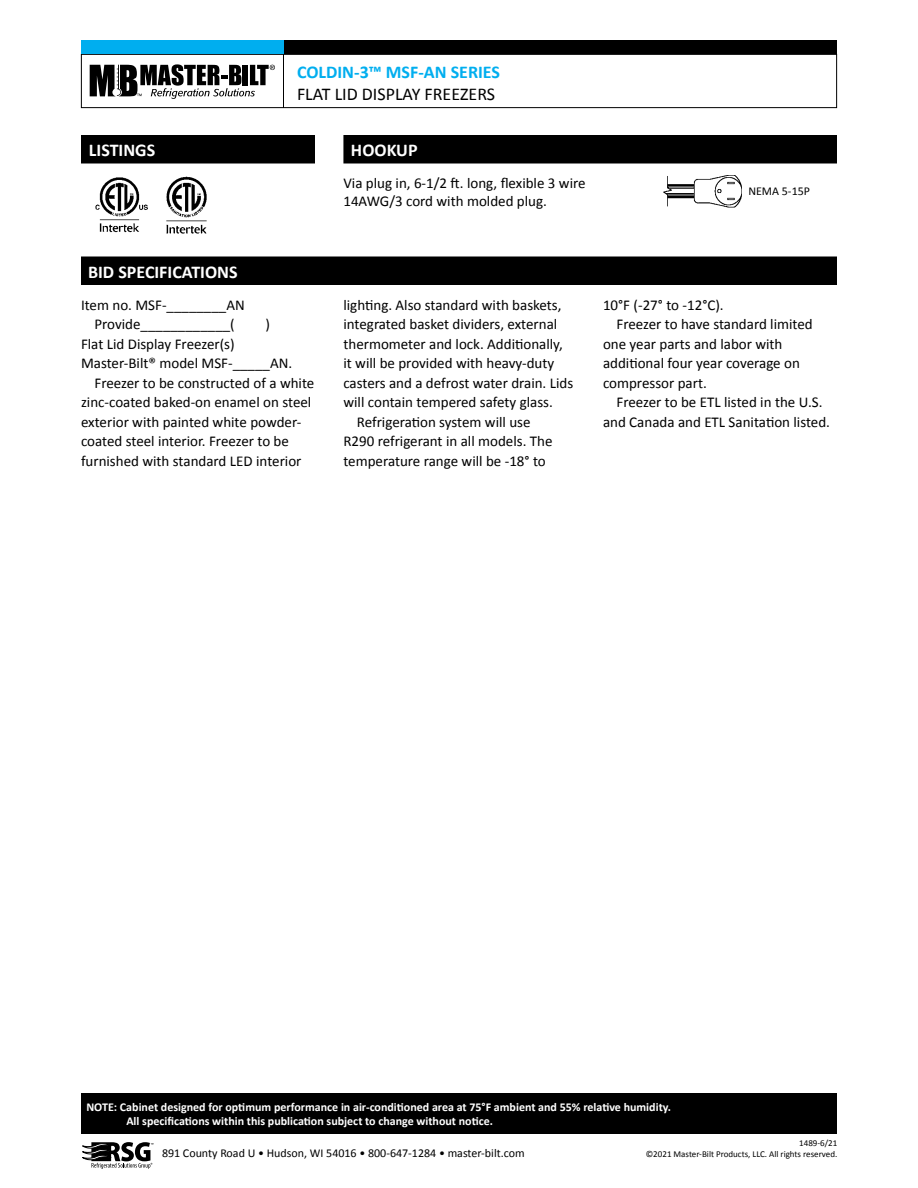
<style>
.page{position:relative;width:918px;height:1188px;background:#fff}
.page>*{position:absolute;margin:0;border:0;box-sizing:border-box;transform-origin:0 0}
.t1{font:700 18px "Calibri";color:#fff}
.t2{font:18px "Calibri";color:#000}
.t3{font:700 18px "Calibri";color:#00aeef}
.t4{font:15px/19.5px "Calibri";color:#000;text-align:center}
.t5{font:700 12px/14.4px "Calibri";color:#fff}
.t6{font:12px "Calibri";color:#000}
.t7{font:9px/10.8px "Calibri";color:#000;text-align:right}
</style>
<div class="page">
<div style="left:81px;top:1094px;width:756px;height:40px;background:#000"></div>
<svg style="left:82px;top:1142px;width:72px;height:27px"></svg>
<div style="left:81px;top:54px;width:756px;height:54px;border:1px solid #000"></div>
<hr style="left:283px;top:54px;width:1px;height:54px;background:#000">
<div style="left:81px;top:40px;width:756px;height:14px;background:#000"></div>
<div style="left:81px;top:40px;width:203px;height:14px;background:#00aeef"></div>
<svg style="left:90px;top:64px;width:185px;height:35px"></svg>
<div style="left:84px;top:259px;width:750px;height:23px;background:#000"></div>
<div style="left:81px;top:256px;width:756px;height:29px;border:2px solid #000"></div>
<img style="left:663px;top:176px;width:79px;height:31px">
<div style="left:84px;top:138px;width:228px;height:23px;background:#000"></div>
<div style="left:81px;top:135px;width:234px;height:29px;border:2px solid #000"></div>
<div style="left:346px;top:138px;width:488px;height:23px;background:#000"></div>
<div style="left:343px;top:135px;width:494px;height:29px;border:2px solid #000"></div>
<img style="left:95px;top:177px;width:53px;height:56px">
<img style="left:166px;top:176px;width:41px;height:58px">
<p class="t3" style="left:297px;top:61px;width:205px">COLDIN-3™ MSF-AN SERIES</p>
<p class="t2" style="left:297px;top:82px;width:200px">FLAT LID DISPLAY FREEZERS</p>
<p class="t1" style="left:89px;top:139px;width:68px">LISTINGS</p>
<p class="t1" style="left:351px;top:138px;width:68px">HOOKUP</p>
<p class="t1" style="left:88px;top:260px;width:151px">BID SPECIFICATIONS</p>
<p class="t4" style="left:81px;top:295px;width:165px">Item no. MSF-________AN<br>Provide____________(</p>
<p class="t4" style="left:265px;top:315px;width:6px">)</p>
<p class="t4" style="left:81px;top:334px;width:155px">Flat Lid Display Freezer(s)</p>
<p class="t4" style="left:81px;top:354px;width:213px">Master-Bilt® model MSF-_____AN.</p>
<p class="t4" style="left:94px;top:373px;width:221px">Freezer to be constructed of a white</p>
<p class="t4" style="left:81px;top:393px;width:232px">zinc-coated baked-on enamel on steel</p>
<p class="t4" style="left:81px;top:412px;width:222px">exterior with painted white powder-</p>
<p class="t4" style="left:81px;top:432px;width:209px">coated steel interior. Freezer to be</p>
<p class="t4" style="left:81px;top:451px;width:222px">furnished with standard LED interior</p>
<p class="t4" style="left:343px;top:174px;width:244px;line-height:18px;text-align:left">Via plug in, 6-1/2 ft. long, flexible 3 wire<br>14AWG/3 cord with molded plug.</p>
<p class="t6" style="left:748px;top:183px;width:63px">NEMA 5-15P</p>
<p class="t4" style="left:343px;top:295px;width:220px">lighting. Also standard with baskets,</p>
<p class="t4" style="left:343px;top:315px;width:215px">integrated basket dividers, external</p>
<p class="t4" style="left:343px;top:334px;width:221px">thermometer and lock. Additionally,</p>
<p class="t4" style="left:343px;top:354px;width:212px">it will be provided with heavy-duty</p>
<p class="t4" style="left:343px;top:373px;width:231px">casters and a defrost water drain. Lids</p>
<p class="t4" style="left:343px;top:393px;width:211px">will contain tempered safety glass.</p>
<p class="t4" style="left:357px;top:412px;width:175px">Refrigeration system will use</p>
<p class="t4" style="left:343px;top:432px;width:211px">R290 refrigerant in all models. The</p>
<p class="t4" style="left:343px;top:451px;width:204px">temperature range will be -18° to</p>
<p class="t4" style="left:603px;top:295px;width:122px">10°F (-27° to -12°C).</p>
<p class="t4" style="left:617px;top:315px;width:198px">Freezer to have standard limited</p>
<p class="t4" style="left:603px;top:334px;width:181px">one year parts and labor with</p>
<p class="t4" style="left:603px;top:354px;width:198px">additional four year coverage on</p>
<p class="t4" style="left:603px;top:373px;width:105px">compressor part.</p>
<p class="t4" style="left:617px;top:393px;width:208px">Freezer to be ETL listed in the U.S.</p>
<p class="t4" style="left:603px;top:412px;width:229px">and Canada and ETL Sanitation listed.</p>
<p class="t5" style="left:126px;top:1100px;width:546px;text-indent:-40px">NOTE: Cabinet designed for optimum performance in air-conditioned area at 75°F ambient and 55% relative humidity.<br>All specifications within this publication subject to change without notice.</p>
<p class="t6" style="left:162px;top:1145px;width:364px">891 County Road U • Hudson, WI 54016 • 800-647-1284 • master-bilt.com</p>
<p class="t7" style="left:646px;top:1138px;width:193px">1489-6/21<br>©2021 Master-Bilt Products, LLC. All rights reserved.</p>
</div>
